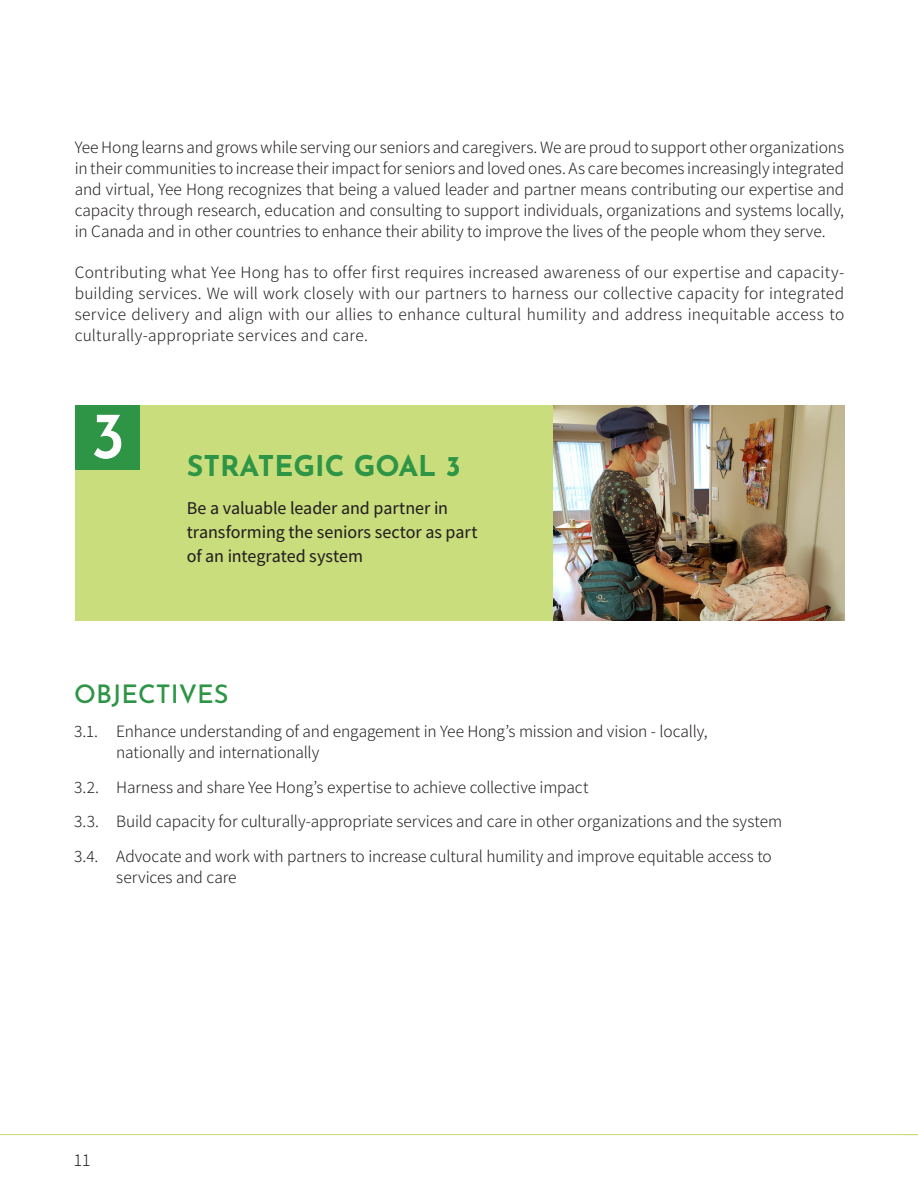
<style>
.page{position:relative;width:918px;height:1188px;background:#fff}
.page>*{position:absolute;margin:0;border:0;box-sizing:border-box;transform-origin:0 0}
.Body{font:600 66px "Josefin Sans";color:#fff}
.Subhead{font:700 28.5px "Josefin Sans";color:#2d9545}
.Subhead-2{font:500 25.5px "Josefin Sans";color:#2d9545}
.Body_Med{font:500 18px/24px "Assistant";letter-spacing:-.005em;color:#231f20}
.t1{font:300 18px "Assistant";color:#231f20}
.Body-2{font:300 17.25px/21px "Assistant";letter-spacing:.005em;color:#231f20;text-align:justify}
.Bullets_2{font:300 17.25px/21px "Assistant";letter-spacing:-.005em;color:#231f20}
</style>
<div class="page">
<hr style="left:0;top:1134px;width:918px;height:1px;background:#c9dd7c">
<div style="left:75px;top:405px;width:720px;height:216px;background:#c9dd7c"></div>
<div style="left:75px;top:405px;width:65px;height:65px;background:#2d9545"></div>
<img style="left:554px;top:405px;width:290px;height:216px">
<p class="Body-2" style="left:75px;top:135px;width:771px">Yee Hong learns and grows while serving our seniors and caregivers. We are proud to support other organizations in their communities to increase their impact for seniors and loved ones. As care becomes increasingly integrated and virtual, Yee Hong recognizes that being a valued leader and partner means contributing our expertise and capacity through research, education and consulting to support individuals, organizations and systems locally, in Canada and in other countries to enhance their ability to improve the lives of the people whom they serve.</p>
<p class="Body-2" style="left:75px;top:261px;width:771px">Contributing what Yee Hong has to offer first requires increased awareness of our expertise and capacity&shy;building services. We will work closely with our partners to harness our collective capacity for integrated service delivery and align with our allies to enhance cultural humility and address inequitable access to culturally-appropriate services and care.</p>
<p class="Body" style="left:91px;top:386px;width:36px">3</p>
<p class="Subhead" style="left:187px;top:445px;width:276px">STRATEGIC GOAL 3</p>
<p class="Body_Med" style="left:187px;top:495px;width:292px">Be a valuable leader and partner in transforming the seniors sector as part of an integrated system</p>
<p class="Subhead-2" style="left:74px;top:675px;width:156px">OBJECTIVES</p>
<p class="Bullets_2" style="left:116px;top:720px;width:593px;text-indent:-42px">3.1. Enhance understanding of and engagement in Yee Hong’s mission and vision - locally, nationally and internationally</p>
<p class="Bullets_2" style="left:74px;top:776px;width:516px">3.2. Harness and share Yee Hong’s expertise to achieve collective impact</p>
<p class="Bullets_2" style="left:74px;top:810px;width:709px">3.3. Build capacity for culturally-appropriate services and care in other organizations and the system</p>
<p class="Bullets_2" style="left:116px;top:845px;width:657px;text-indent:-42px">3.4. Advocate and work with partners to increase cultural humility and improve equitable access to services and care</p>
<p class="t1" style="left:74px;top:1148px;width:18px">11</p>
</div>
